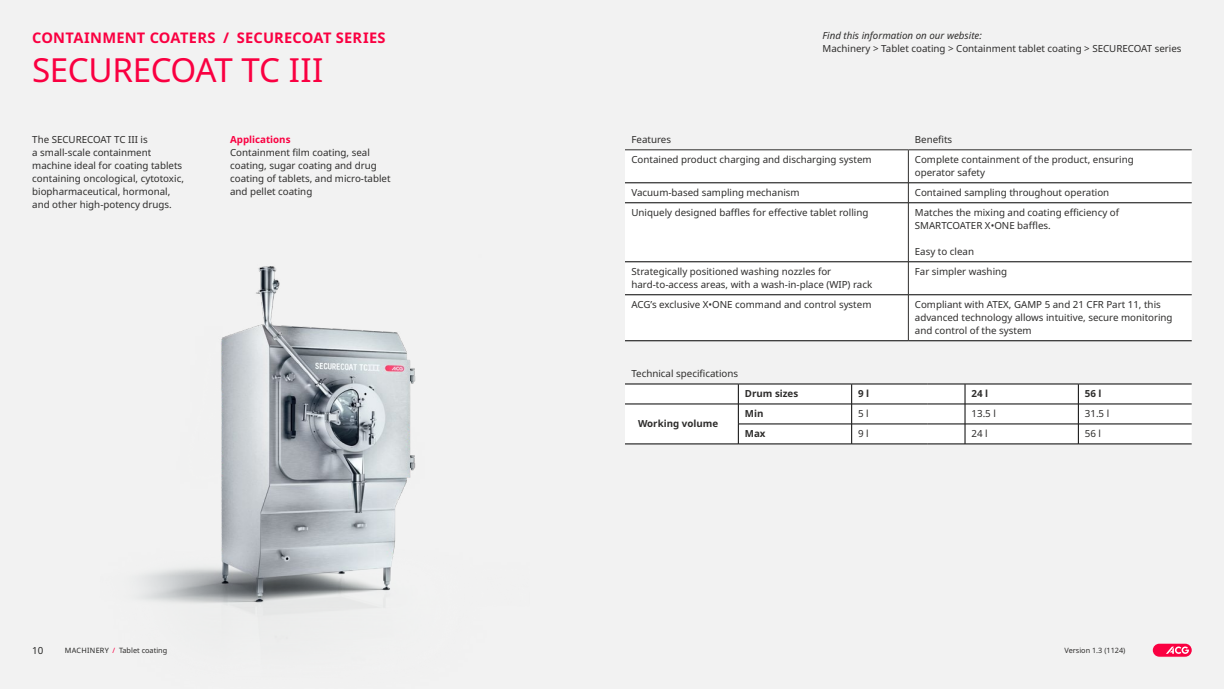
<style>
.page{position:relative;width:1224px;height:689px;background:#fff}
.page>*{position:absolute;margin:0;border:0;box-sizing:border-box;transform-origin:0 0}
.t1{font:33.2px "Noto Sans";letter-spacing:-.015em;color:#fa0041}
.t2{font:700 14.6px "Noto Sans";letter-spacing:.015em;color:#fa0041}
.t3{font:9.8px/13px "Noto Sans";color:#2e2d2c}
.t4{font:700 9.8px "Noto Sans";color:#2e2d2c}
.t5{font:italic 9.8px "Noto Sans";color:#2e2d2c}
.t6{font:700 9.8px "Noto Sans";color:#fa0041}
.t7{font:9.8px "Noto Sans";color:#282827}
.t8{font:7.3px "Noto Sans";color:#2e2d2c}
.s1{color:#282827}
.s2{color:#fa0041}
</style>
<div class="page">
<div style="left:0;top:0;width:1224px;height:688px;background:#f2f2f2"></div>
<div style="left:625px;top:384px;width:567px;height:59px;background:#fff"></div>
<hr style="left:625px;top:383px;width:113px;height:1px;background:#000">
<hr style="left:738px;top:383px;width:114px;height:1px;background:#000">
<hr style="left:852px;top:383px;width:75px;height:1px;background:#000">
<hr style="left:927px;top:383px;width:38px;height:1px;background:#000">
<hr style="left:965px;top:383px;width:113px;height:1px;background:#000">
<hr style="left:1078px;top:383px;width:114px;height:1px;background:#000">
<hr style="left:625px;top:404px;width:113px;height:1px;background:#000">
<hr style="left:738px;top:404px;width:114px;height:1px;background:#000">
<hr style="left:852px;top:404px;width:75px;height:1px;background:#000">
<hr style="left:927px;top:404px;width:38px;height:1px;background:#000">
<hr style="left:965px;top:404px;width:113px;height:1px;background:#000">
<hr style="left:1078px;top:404px;width:114px;height:1px;background:#000">
<hr style="left:738px;top:423px;width:114px;height:1px;background:#000">
<svg style="left:738px;top:384px;width:1px;height:59px"></svg>
<hr style="left:852px;top:423px;width:75px;height:1px;background:#000">
<svg style="left:852px;top:384px;width:1px;height:59px"></svg>
<hr style="left:927px;top:423px;width:38px;height:1px;background:#000">
<hr style="left:965px;top:423px;width:113px;height:1px;background:#000">
<svg style="left:965px;top:384px;width:1px;height:59px"></svg>
<hr style="left:1078px;top:423px;width:114px;height:1px;background:#000">
<hr style="left:625px;top:443px;width:113px;height:1px;background:#000">
<hr style="left:738px;top:443px;width:114px;height:1px;background:#000">
<hr style="left:852px;top:443px;width:75px;height:1px;background:#000">
<hr style="left:927px;top:443px;width:38px;height:1px;background:#000">
<hr style="left:965px;top:443px;width:113px;height:1px;background:#000">
<hr style="left:1078px;top:443px;width:114px;height:1px;background:#000">
<svg style="left:1078px;top:384px;width:1px;height:59px"></svg>
<div style="left:625px;top:150px;width:567px;height:190px;background:#fff"></div>
<hr style="left:625px;top:183px;width:283px;height:1px;background:#000">
<hr style="left:909px;top:183px;width:283px;height:1px;background:#000">
<hr style="left:625px;top:202px;width:283px;height:1px;background:#000">
<hr style="left:909px;top:202px;width:283px;height:1px;background:#000">
<hr style="left:625px;top:261px;width:283px;height:1px;background:#000">
<hr style="left:909px;top:261px;width:283px;height:1px;background:#000">
<hr style="left:625px;top:294px;width:283px;height:1px;background:#000">
<hr style="left:909px;top:294px;width:283px;height:1px;background:#000">
<hr style="left:625px;top:340px;width:283px;height:1px;background:#000">
<hr style="left:908px;top:340px;width:284px;height:1px;background:#000">
<hr style="left:908px;top:150px;width:1px;height:33px;background:#2e2d2c">
<svg style="left:908px;top:183px;width:1px;height:20px"></svg>
<hr style="left:908px;top:203px;width:1px;height:59px;background:#2e2d2c">
<hr style="left:908px;top:262px;width:1px;height:33px;background:#2e2d2c">
<hr style="left:908px;top:295px;width:1px;height:45px;background:#2e2d2c">
<hr style="left:625px;top:149px;width:283px;height:1px;background:#2e2d2c">
<hr style="left:908px;top:149px;width:284px;height:1px;background:#2e2d2c">
<img style="left:140px;top:266px;width:276px;height:350px">
<svg style="left:1153px;top:643px;width:39px;height:14px"></svg>
<h2 class="t2" style="left:32px;top:27px;width:355px">CONTAINMENT COATERS / SECURECOAT SERIES</h2>
<h1 class="t1" style="left:32px;top:46px;width:293px">SECURECOAT TC III</h1>
<p class="t3" style="left:32px;top:133px;width:153px">The SECURECOAT TC III is<br>a small-scale containment machine ideal for coating tablets containing oncological, cytotoxic, biopharmaceutical, hormonal, and other high-potency drugs.</p>
<p class="t6" style="left:230px;top:133px;width:62px">Applications</p>
<p class="t3" style="left:230px;top:146px;width:162px">Containment film coating, seal coating, sugar coating and drug coating of tablets, and micro-tablet and pellet coating</p>
<p class="t5" style="left:823px;top:29px;width:161px">Find this information on our website:</p>
<p class="t3" style="left:823px;top:42px;width:361px">Machinery &gt; Tablet coating &gt; Containment tablet coating &gt; SECURECOAT series</p>
<p class="t3" style="left:632px;top:133px;width:41px">Features</p>
<p class="t3" style="left:915px;top:133px;width:39px">Benefits</p>
<p class="t3" style="left:632px;top:153px;width:242px">Contained product charging and discharging system</p>
<p class="t3" style="left:915px;top:153px;width:220px">Complete containment of the product, ensuring operator safety</p>
<p class="t3" style="left:632px;top:186px;width:170px">Vacuum-based sampling mechanism</p>
<p class="t3" style="left:915px;top:186px;width:196px">Contained sampling throughout operation</p>
<p class="t3" style="left:632px;top:206px;width:238px">Uniquely designed baffles for effective tablet rolling</p>
<p class="t3" style="left:915px;top:206px;width:206px">Matches the mixing and coating efficiency of<br>SMARTCOATER X•ONE baffles.</p>
<p class="t3" style="left:915px;top:245px;width:61px">Easy to clean</p>
<p class="t3" style="left:632px;top:265px;width:242px">Strategically positioned washing nozzles for hard-to-access areas, with a wash-in-place (WIP) rack</p>
<p class="t3" style="left:915px;top:265px;width:94px">Far simpler washing</p>
<p class="t3" style="left:632px;top:298px;width:241px">ACG’s exclusive X•ONE command and control system</p>
<p class="t3" style="left:915px;top:298px;width:259px">Compliant with ATEX, GAMP 5 and 21 CFR Part 11, this advanced technology allows intuitive, secure monitoring and control of the system</p>
<p class="t3" style="left:632px;top:367px;width:108px">Technical specifications</p>
<p class="t4" style="left:638px;top:417px;width:82px">Working volume</p>
<p class="t4" style="left:745px;top:387px;width:55px">Drum sizes</p>
<p class="t4" style="left:858px;top:387px;width:13px">9 l</p>
<p class="t4" style="left:972px;top:387px;width:18px">24 l</p>
<p class="t4" style="left:1085px;top:387px;width:18px">56 l</p>
<p class="t4" style="left:745px;top:407px;width:20px">Min</p>
<p class="t3" style="left:858px;top:407px;width:12px">5 l</p>
<p class="t3" style="left:972px;top:407px;width:26px">13.5 l</p>
<p class="t3" style="left:1085px;top:407px;width:26px">31.5 l</p>
<p class="t4" style="left:745px;top:427px;width:22px">Max</p>
<p class="t3" style="left:858px;top:427px;width:12px">9 l</p>
<p class="t3" style="left:972px;top:427px;width:18px">24 l</p>
<p class="t3" style="left:1085px;top:427px;width:18px">56 l</p>
<p class="t7" style="left:32px;top:643px;width:13px">10</p>
<p class="t8" style="left:65px;top:645px;width:104px"><span class="s1">MACHINERY</span> <span class="s2">/</span> Tablet coating</p>
<p class="t8" style="left:1064px;top:645px;width:62px">Version 1.3 (1124)</p>
</div>
